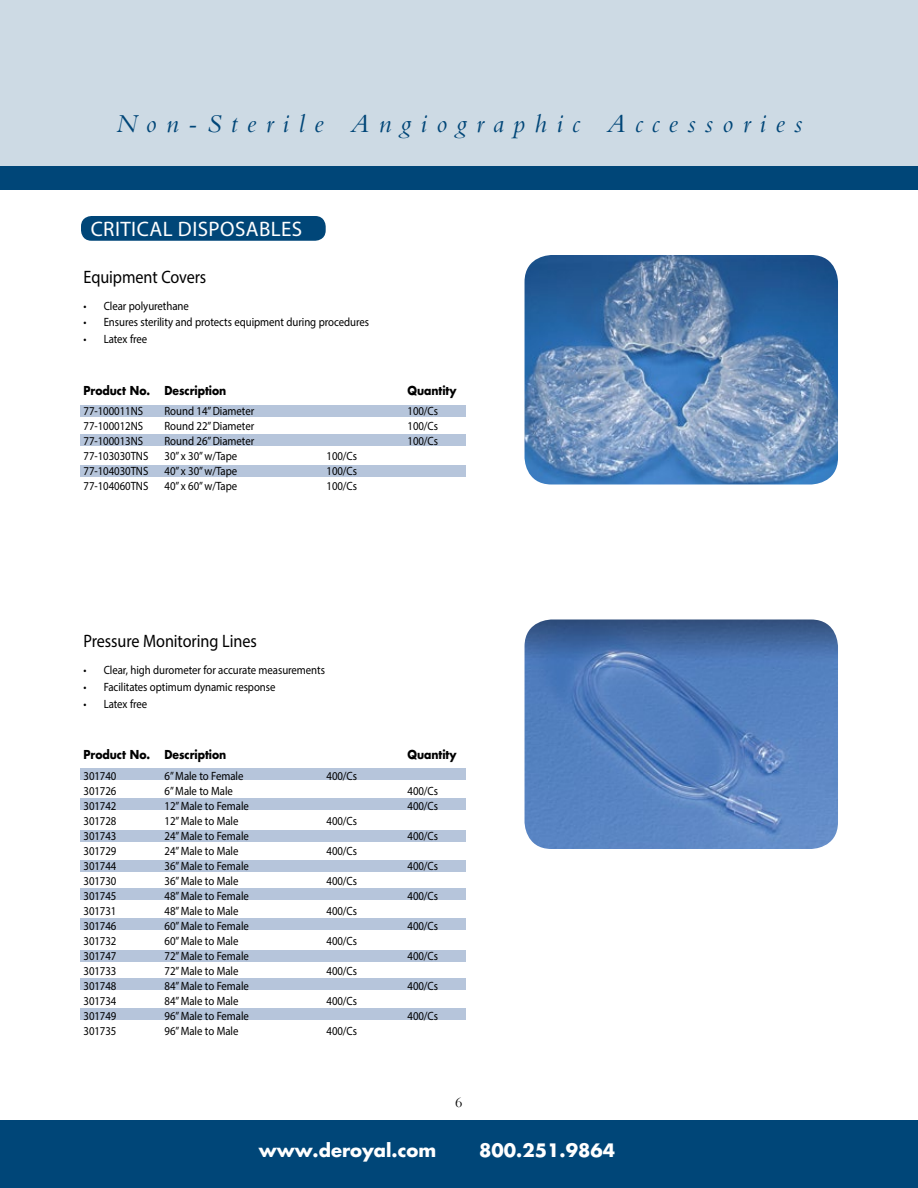
<style>
.page{position:relative;width:918px;height:1188px;background:#fff}
.page>*{position:absolute;margin:0;border:0;box-sizing:border-box;transform-origin:0 0}
.t1{font:italic 27px "Bembo";letter-spacing:.35em;color:#004678}
.t2{font:21px "Myriad Pro";letter-spacing:.02em;color:#fff}
.t3{font:18px "Myriad Pro";letter-spacing:-.005em;color:#000;scale:.9 1}
.t4{font:700 18px "Futura";color:#fff}
.t5{font:15px "Bembo";color:#000}
.t6{font:12px "Myriad Pro";letter-spacing:-.005em;color:#000;scale:.9 1}
.t7{font:700 12px "Futura";letter-spacing:-.005em;color:#000;scale:.9 1}
</style>
<div class="page">
<div style="left:0;top:1120px;width:918px;height:68px;background:#004678"></div>
<div style="left:0;top:0;width:918px;height:189px;background:#cddae4"></div>
<div style="left:0;top:166px;width:918px;height:24px;background:#004678"></div>
<div style="left:81px;top:216px;width:245px;height:25px;background:#004678;border-radius:10px"></div>
<div style="left:81px;top:1008px;width:385px;height:12px;background:#b6c5db"></div>
<div style="left:81px;top:950px;width:385px;height:12px;background:#b6c5db"></div>
<div style="left:81px;top:978px;width:385px;height:12px;background:#b6c5db"></div>
<div style="left:81px;top:918px;width:385px;height:12px;background:#b6c5db"></div>
<div style="left:81px;top:860px;width:385px;height:12px;background:#b6c5db"></div>
<div style="left:81px;top:888px;width:385px;height:12px;background:#b6c5db"></div>
<div style="left:81px;top:465px;width:385px;height:12px;background:#b6c5db"></div>
<div style="left:81px;top:434px;width:385px;height:12px;background:#b6c5db"></div>
<div style="left:81px;top:830px;width:385px;height:12px;background:#b6c5db"></div>
<div style="left:81px;top:768px;width:385px;height:12px;background:#b6c5db"></div>
<div style="left:81px;top:798px;width:385px;height:12px;background:#b6c5db"></div>
<div style="left:81px;top:405px;width:385px;height:12px;background:#b6c5db"></div>
<img style="left:525px;top:255px;width:313px;height:229px">
<img style="left:525px;top:620px;width:313px;height:229px">
<h1 class="t1" style="left:116px;top:107px;width:688px">Non-Sterile Angiographic Accessories</h1>
<h2 class="t2" style="left:91px;top:216px;width:213px">CRITICAL DISPOSABLES</h2>
<h3 class="t3" style="left:84px;top:265px;width:138px">Equipment Covers</h3>
<p class="t6" style="left:84px;top:298px;width:119px">• Clear polyurethane</p>
<p class="t6" style="left:84px;top:315px;width:319px">• Ensures sterility and protects equipment during procedures</p>
<p class="t6" style="left:84px;top:332px;width:72px">• Latex free</p>
<p class="t7" style="left:84px;top:382px;width:160px">Product No. Description</p>
<p class="t7" style="left:408px;top:382px;width:56px">Quantity</p>
<p class="t6" style="left:84px;top:404px;width:68px">77-100011NS</p>
<p class="t6" style="left:165px;top:404px;width:101px">Round 14” Diameter</p>
<p class="t6" style="left:408px;top:404px;width:35px">100/Cs</p>
<p class="t6" style="left:84px;top:419px;width:68px">77-100012NS</p>
<p class="t6" style="left:165px;top:419px;width:101px">Round 22” Diameter</p>
<p class="t6" style="left:408px;top:419px;width:35px">100/Cs</p>
<p class="t6" style="left:84px;top:434px;width:68px">77-100013NS</p>
<p class="t6" style="left:165px;top:434px;width:101px">Round 26” Diameter</p>
<p class="t6" style="left:408px;top:434px;width:35px">100/Cs</p>
<p class="t6" style="left:84px;top:449px;width:74px">77-103030TNS</p>
<p class="t6" style="left:165px;top:449px;width:82px">30” x 30” w/Tape</p>
<p class="t6" style="left:327px;top:449px;width:35px">100/Cs</p>
<p class="t6" style="left:84px;top:464px;width:74px">77-104030TNS</p>
<p class="t6" style="left:165px;top:464px;width:82px">40” x 30” w/Tape</p>
<p class="t6" style="left:327px;top:464px;width:35px">100/Cs</p>
<p class="t6" style="left:84px;top:479px;width:74px">77-104060TNS</p>
<p class="t6" style="left:165px;top:479px;width:82px">40” x 60” w/Tape</p>
<p class="t6" style="left:327px;top:479px;width:35px">100/Cs</p>
<h3 class="t3" style="left:84px;top:630px;width:194px">Pressure Monitoring Lines</h3>
<p class="t6" style="left:84px;top:663px;width:270px">• Clear, high durometer for accurate measurements</p>
<p class="t6" style="left:84px;top:679px;width:215px">• Facilitates optimum dynamic response</p>
<p class="t6" style="left:84px;top:696px;width:72px">• Latex free</p>
<p class="t7" style="left:84px;top:746px;width:160px">Product No. Description</p>
<p class="t7" style="left:408px;top:746px;width:56px">Quantity</p>
<p class="t6" style="left:84px;top:768px;width:38px">301740</p>
<p class="t6" style="left:165px;top:768px;width:89px">6” Male to Female</p>
<p class="t6" style="left:327px;top:768px;width:35px">400/Cs</p>
<p class="t6" style="left:84px;top:783px;width:38px">301726</p>
<p class="t6" style="left:165px;top:783px;width:78px">6” Male to Male</p>
<p class="t6" style="left:408px;top:783px;width:35px">400/Cs</p>
<p class="t6" style="left:84px;top:798px;width:38px">301742</p>
<p class="t6" style="left:165px;top:798px;width:95px">12” Male to Female</p>
<p class="t6" style="left:408px;top:798px;width:35px">400/Cs</p>
<p class="t6" style="left:84px;top:813px;width:38px">301728</p>
<p class="t6" style="left:165px;top:813px;width:84px">12” Male to Male</p>
<p class="t6" style="left:327px;top:813px;width:35px">400/Cs</p>
<p class="t6" style="left:84px;top:828px;width:38px">301743</p>
<p class="t6" style="left:165px;top:828px;width:95px">24” Male to Female</p>
<p class="t6" style="left:408px;top:828px;width:35px">400/Cs</p>
<p class="t6" style="left:84px;top:843px;width:38px">301729</p>
<p class="t6" style="left:165px;top:843px;width:84px">24” Male to Male</p>
<p class="t6" style="left:327px;top:843px;width:35px">400/Cs</p>
<p class="t6" style="left:84px;top:858px;width:38px">301744</p>
<p class="t6" style="left:165px;top:858px;width:95px">36” Male to Female</p>
<p class="t6" style="left:408px;top:858px;width:35px">400/Cs</p>
<p class="t6" style="left:84px;top:873px;width:38px">301730</p>
<p class="t6" style="left:165px;top:873px;width:84px">36” Male to Male</p>
<p class="t6" style="left:327px;top:873px;width:35px">400/Cs</p>
<p class="t6" style="left:84px;top:888px;width:38px">301745</p>
<p class="t6" style="left:165px;top:888px;width:95px">48” Male to Female</p>
<p class="t6" style="left:408px;top:888px;width:35px">400/Cs</p>
<p class="t6" style="left:84px;top:903px;width:38px">301731</p>
<p class="t6" style="left:165px;top:903px;width:84px">48” Male to Male</p>
<p class="t6" style="left:327px;top:903px;width:35px">400/Cs</p>
<p class="t6" style="left:84px;top:918px;width:38px">301746</p>
<p class="t6" style="left:165px;top:918px;width:95px">60” Male to Female</p>
<p class="t6" style="left:408px;top:918px;width:35px">400/Cs</p>
<p class="t6" style="left:84px;top:933px;width:38px">301732</p>
<p class="t6" style="left:165px;top:933px;width:84px">60” Male to Male</p>
<p class="t6" style="left:327px;top:933px;width:35px">400/Cs</p>
<p class="t6" style="left:84px;top:948px;width:38px">301747</p>
<p class="t6" style="left:165px;top:948px;width:95px">72” Male to Female</p>
<p class="t6" style="left:408px;top:948px;width:35px">400/Cs</p>
<p class="t6" style="left:84px;top:963px;width:38px">301733</p>
<p class="t6" style="left:165px;top:963px;width:84px">72” Male to Male</p>
<p class="t6" style="left:327px;top:963px;width:35px">400/Cs</p>
<p class="t6" style="left:84px;top:978px;width:38px">301748</p>
<p class="t6" style="left:165px;top:978px;width:95px">84” Male to Female</p>
<p class="t6" style="left:408px;top:978px;width:35px">400/Cs</p>
<p class="t6" style="left:84px;top:993px;width:38px">301734</p>
<p class="t6" style="left:165px;top:993px;width:84px">84” Male to Male</p>
<p class="t6" style="left:327px;top:993px;width:35px">400/Cs</p>
<p class="t6" style="left:84px;top:1008px;width:38px">301749</p>
<p class="t6" style="left:165px;top:1008px;width:95px">96” Male to Female</p>
<p class="t6" style="left:408px;top:1008px;width:35px">400/Cs</p>
<p class="t6" style="left:84px;top:1023px;width:38px">301735</p>
<p class="t6" style="left:165px;top:1023px;width:84px">96” Male to Male</p>
<p class="t6" style="left:327px;top:1023px;width:35px">400/Cs</p>
<p class="t5" style="left:455px;top:1093px;width:9px">6</p>
<h3 class="t4" style="left:259px;top:1137px;width:179px">www.deroyal.com</h3>
<h3 class="t4" style="left:479px;top:1137px;width:137px">800.251.9864</h3>
</div>
